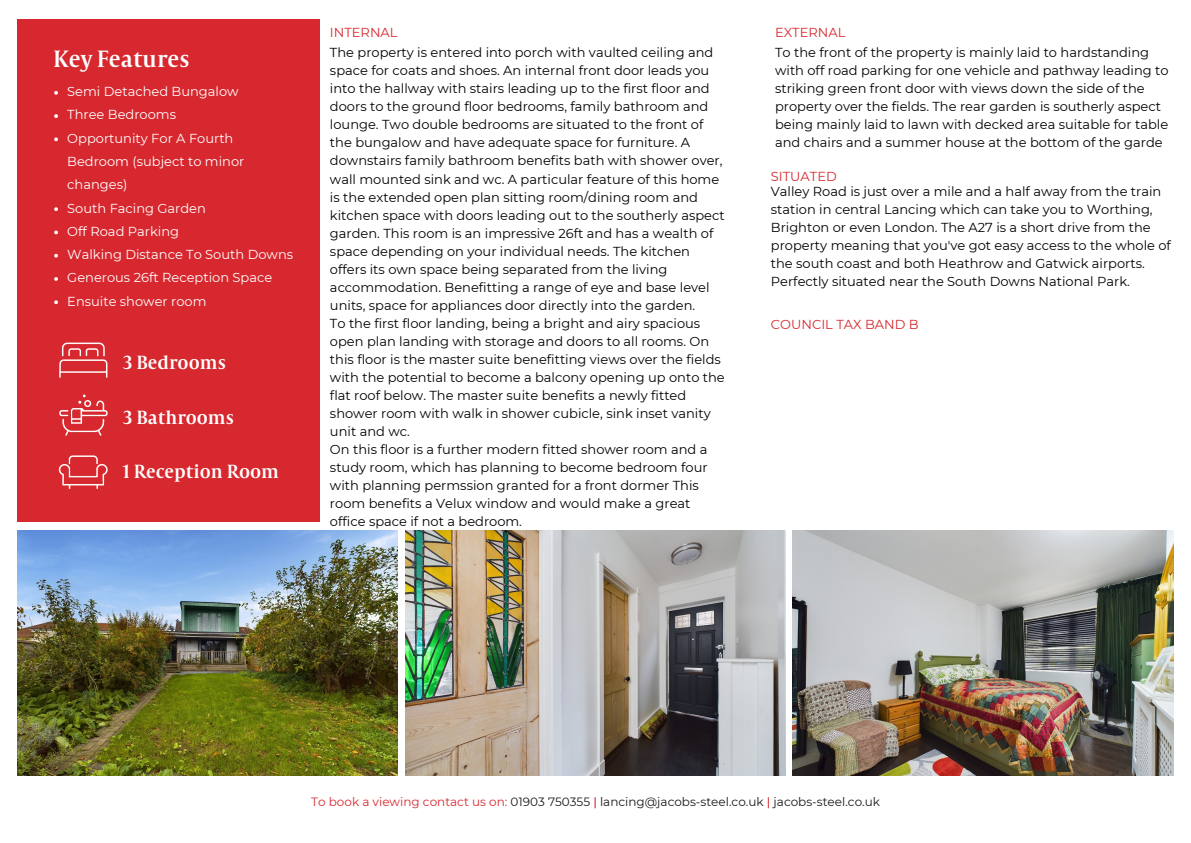
<style>
.page{position:relative;width:1191px;height:843px;background:#fff}
.page>*{position:absolute;margin:0;border:0;box-sizing:border-box;transform-origin:0 0}
.t1{font:26px "Capitolium Road";color:#fff}
.t2{font:21px "Capitolium Road";color:#fff}
.t3{font:13px/18px "Montserrat";color:#000}
.t4{font:13px/23.2px "Montserrat";color:#fff}
.t5{font:13px "Montserrat";color:#d7282f}
.t6{font:12px "Montserrat";color:#191718}
.s1{color:#d7282f}
.s2{font-weight:500;color:#d7282f}
</style>
<div class="page">
<img style="left:405px;top:530px;width:380px;height:245px">
<img style="left:792px;top:530px;width:380px;height:245px">
<img style="left:17px;top:530px;width:381px;height:245px">
<div style="left:17px;top:19px;width:303px;height:502px;background:#d7282f"></div>
<img style="left:58px;top:455px;width:50px;height:34px">
<img style="left:59px;top:394px;width:49px;height:42px">
<img style="left:59px;top:342px;width:49px;height:36px">
<svg style="left:54px;top:91px;width:4px;height:4px"></svg>
<svg style="left:54px;top:114px;width:4px;height:4px"></svg>
<svg style="left:54px;top:137px;width:4px;height:4px"></svg>
<svg style="left:54px;top:207px;width:4px;height:4px"></svg>
<svg style="left:54px;top:230px;width:4px;height:4px"></svg>
<svg style="left:54px;top:254px;width:4px;height:3px"></svg>
<svg style="left:54px;top:277px;width:4px;height:4px"></svg>
<svg style="left:54px;top:300px;width:4px;height:4px"></svg>
<p class="t1" style="left:53px;top:50px;width:138px">Key Features</p>
<p class="t4" style="left:67px;top:80px;width:173px">Semi Detached Bungalow</p>
<p class="t4" style="left:67px;top:103px;width:110px">Three Bedrooms</p>
<p class="t4" style="left:67px;top:126px;width:179px">Opportunity For A Fourth<br>Bedroom (subject to minor changes)</p>
<p class="t4" style="left:67px;top:196px;width:140px">South Facing Garden</p>
<p class="t4" style="left:67px;top:219px;width:113px">Off Road Parking</p>
<p class="t4" style="left:67px;top:243px;width:227px">Walking Distance To South Downs</p>
<p class="t4" style="left:67px;top:266px;width:206px">Generous 26ft Reception Space</p>
<p class="t4" style="left:67px;top:289px;width:141px">Ensuite shower room</p>
<p class="t2" style="left:123px;top:355px;width:104px">3 Bedrooms</p>
<p class="t2" style="left:123px;top:410px;width:113px">3 Bathrooms</p>
<p class="t2" style="left:123px;top:464px;width:158px">1 Reception Room</p>
<p class="t5" style="left:330px;top:25px;width:69px">INTERNAL</p>
<p class="t5" style="left:775px;top:25px;width:72px">EXTERNAL</p>
<p class="t3" style="left:330px;top:44px;width:396px">The property is entered into porch with vaulted ceiling and space for coats and shoes. An internal front door leads you into the hallway with stairs leading up to the first floor and doors to the ground floor bedrooms, family bathroom and lounge. Two double bedrooms are situated to the front of the bungalow and have adequate space for furniture. A downstairs family bathroom benefits bath with shower over, wall mounted sink and wc. A particular feature of this home is the extended open plan sitting room/dining room and kitchen space with doors leading out to the southerly aspect garden. This room is an impressive 26ft and has a wealth of space depending on your individual needs. The kitchen offers its own space being separated from the living accommodation. Benefitting a range of eye and base level units, space for appliances door directly into the garden.</p>
<p class="t3" style="left:330px;top:314px;width:396px">To the first floor landing, being a bright and airy spacious open plan landing with storage and doors to all rooms. On this floor is the master suite benefitting views over the fields with the potential to become a balcony opening up onto the flat roof below. The master suite benefits a newly fitted shower room with walk in shower cubicle, sink inset vanity unit and wc.</p>
<p class="t3" style="left:330px;top:440px;width:379px">On this floor is a further modern fitted shower room and a study room, which has planning to become bedroom four with planning permssion granted for a front dormer This room benefits a Velux window and would make a great office space if not a bedroom.</p>
<p class="t3" style="left:775px;top:43px;width:395px">To the front of the property is mainly laid to hardstanding with off road parking for one vehicle and pathway leading to striking green front door with views down the side of the property over the fields. The rear garden is southerly aspect being mainly laid to lawn with decked area suitable for table and chairs and a summer house at the bottom of the garde</p>
<p class="t3" style="left:770px;top:183px;width:401px">Valley Road is just over a mile and a half away from the train station in central Lancing which can take you to Worthing, Brighton or even London. The A27 is a short drive from the property meaning that you've got easy access to the whole of the south coast and both Heathrow and Gatwick airports.<br>Perfectly situated near the South Downs National Park.</p>
<p class="t5" style="left:770px;top:168px;width:67px">SITUATED</p>
<p class="t5" style="left:770px;top:316px;width:149px">COUNCIL TAX BAND B</p>
<p class="t6" style="left:311px;top:794px;width:570px"><span class="s1">To book a viewing contact us on:</span> 01903 750355 <span class="s2">|</span> lancing@jacobs-steel.co.uk <span class="s2">|</span> jacobs-steel.co.uk</p>
</div>
